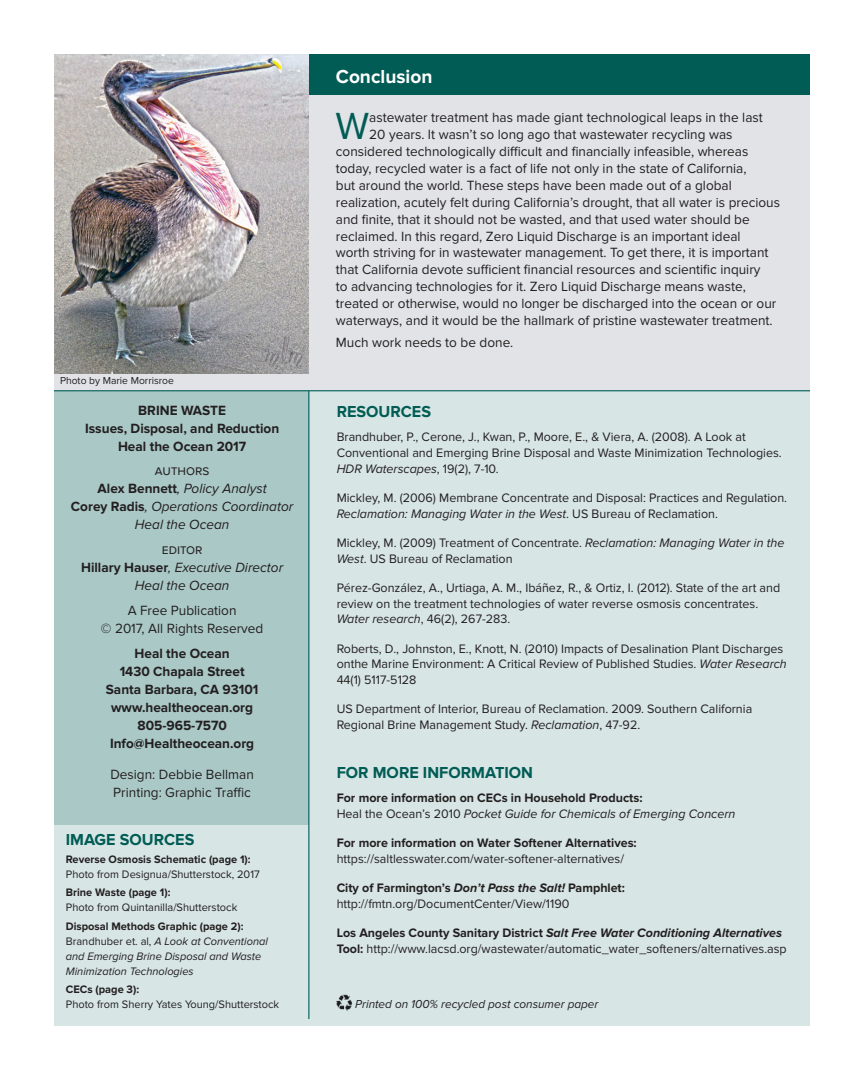
<style>
.page{position:relative;width:864px;height:1080px;background:#fff}
.page>*{position:absolute;margin:0;border:0;box-sizing:border-box;transform-origin:0 0}
.body_brine{font:39.15px "Proxima Nova";color:#005c55}
.titles{font:700 19.5px "Proxima Nova";color:#fff}
.body_brine-2{font:700 16.5px "Proxima Nova";color:#005c55}
.body_brine-3{font:13.8px "Proxima Nova";color:#231f20}
.body_brine-4{font:700 13.8px "Proxima Nova";color:#231f20}
.body_brine-5{font:italic 13.8px "Proxima Nova";color:#231f20}
.body_brine-6{font:12.75px/15.8px "Proxima Nova";color:#231f20}
.body_brine-7{font:700 12.75px/15.8px "Proxima Nova";color:#231f20}
.body_brine-8{font:italic 12px "Proxima Nova";color:#231f20}
.body_brine-9{font:11.25px "Proxima Nova";color:#231f20}
.body_brine-10{font:700 11.25px "Proxima Nova";color:#231f20}
.body_brine-11{font:italic 11.25px/15px "Proxima Nova";color:#231f20}
.body_brine-12{font:10.5px "Proxima Nova";color:#231f20}
.s1{font-weight:700;font-style:normal}
.s2{font-style:normal}
.s3{font-style:italic}
.s4{font-weight:400}
.s5{font-weight:400;font-style:italic}
.s6{font-weight:700}
.s7{font-weight:700;font-style:italic}
</style>
<div class="page">
<div style="left:54px;top:54px;width:756px;height:373px;background:#e1e3e6"></div>
<div style="left:54px;top:391px;width:756px;height:635px;background:#d7e5e4"></div>
<div style="left:309px;top:54px;width:501px;height:40px;background:#005c55"></div>
<img style="left:55px;top:54px;width:254px;height:320px">
<div style="left:55px;top:391px;width:254px;height:433px;background:#aac8c6"></div>
<hr style="left:54px;top:390px;width:756px;height:1px;background:#005c55">
<hr style="left:308px;top:391px;width:1px;height:628px;background:#005c55">
<img style="left:336px;top:995px;width:16px;height:16px">
<p class="body_brine-12" style="left:60px;top:375px;width:115px">Photo by Marie Morrisroe</p>
<p class="body_brine-4" style="left:138px;top:402px;width:89px">BRINE WASTE</p>
<p class="body_brine-4" style="left:85px;top:420px;width:196px">Issues, Disposal, and Reduction</p>
<p class="body_brine-4" style="left:118px;top:438px;width:130px">Heal the Ocean 2017</p>
<p class="body_brine-3" style="left:155px;top:463px;width:56px">authors</p>
<p class="body_brine-5" style="left:98px;top:481px;width:171px"><span class="s1">Alex Bennett</span>, Policy Analyst</p>
<p class="body_brine-5" style="left:71px;top:499px;width:224px"><span class="s1">Corey Radis</span>, Operations Coordinator</p>
<p class="body_brine-5" style="left:135px;top:517px;width:96px">Heal the Ocean</p>
<p class="body_brine-3" style="left:162px;top:542px;width:42px">editor</p>
<p class="body_brine-5" style="left:81px;top:560px;width:204px"><span class="s1">Hillary Hauser</span>, Executive Director</p>
<p class="body_brine-5" style="left:135px;top:578px;width:96px">Heal the Ocean</p>
<p class="body_brine-3" style="left:128px;top:602px;width:110px">A Free Publication</p>
<p class="body_brine-3" style="left:101px;top:620px;width:164px">© 2017, All Rights Reserved</p>
<p class="body_brine-4" style="left:135px;top:645px;width:97px">Heal the Ocean</p>
<p class="body_brine-4" style="left:120px;top:663px;width:126px">1430 Chapala Street</p>
<p class="body_brine-4" style="left:106px;top:681px;width:154px">Santa Barbara, CA 93101</p>
<p class="body_brine-4" style="left:111px;top:699px;width:144px">www.healtheocean.org</p>
<p class="body_brine-4" style="left:137px;top:717px;width:91px">805-965-7570</p>
<p class="body_brine-4" style="left:110px;top:735px;width:146px">Info@Healtheocean.org</p>
<p class="body_brine-3" style="left:110px;top:767px;width:145px">Design: Debbie Bellman</p>
<p class="body_brine-3" style="left:113px;top:785px;width:139px">Printing: Graphic Traffic</p>
<p class="body_brine-2" style="left:66px;top:830px;width:130px">IMAGE SOURCES</p>
<p class="body_brine-10" style="left:66px;top:853px;width:186px">Reverse Osmosis Schematic (page 1):</p>
<p class="body_brine-9" style="left:66px;top:868px;width:195px">Photo from Designua/Shutterstock, 2017</p>
<p class="body_brine-10" style="left:66px;top:886px;width:106px">Brine Waste (page 1):</p>
<p class="body_brine-9" style="left:66px;top:901px;width:173px">Photo from Quintanilla/Shutterstock</p>
<p class="body_brine-10" style="left:66px;top:919px;width:179px">Disposal Methods Graphic (page 2):</p>
<p class="body_brine-11" style="left:66px;top:934px;width:204px"><span class="s2">Brandhuber et. al,</span> A Look at Conventional and Emerging Brine Disposal and Waste<br>Minimization Technologies</p>
<p class="body_brine-10" style="left:66px;top:983px;width:75px">CECs (page 3):</p>
<p class="body_brine-9" style="left:66px;top:998px;width:215px">Photo from Sherry Yates Young/Shutterstock</p>
<p class="titles" style="left:336px;top:65px;width:98px">Conclusion</p>
<p class="body_brine" style="left:335px;top:104px;width:35px">W</p>
<p class="body_brine-3" style="left:369px;top:110px;width:395px">astewater treatment has made giant technological leaps in the last</p>
<p class="body_brine-3" style="left:369px;top:127px;width:365px">20 years. It wasn’t so long ago that wastewater recycling was</p>
<p class="body_brine-3" style="left:336px;top:144px;width:414px">considered technologically difficult and financially infeasible, whereas</p>
<p class="body_brine-3" style="left:336px;top:161px;width:412px">today, recycled water is a fact of life not only in the state of California,</p>
<p class="body_brine-3" style="left:336px;top:177px;width:397px">but around the world. These steps have been made out of a global</p>
<p class="body_brine-3" style="left:336px;top:194px;width:446px">realization, acutely felt during California’s drought, that all water is precious</p>
<p class="body_brine-3" style="left:336px;top:211px;width:415px">and finite, that it should not be wasted, and that used water should be</p>
<p class="body_brine-3" style="left:336px;top:228px;width:406px">reclaimed. In this regard, Zero Liquid Discharge is an important ideal</p>
<p class="body_brine-3" style="left:336px;top:245px;width:434px">worth striving for in wastewater management. To get there, it is important</p>
<p class="body_brine-3" style="left:336px;top:262px;width:426px">that California devote sufficient financial resources and scientific inquiry</p>
<p class="body_brine-3" style="left:336px;top:279px;width:411px">to advancing technologies for it. Zero Liquid Discharge means waste,</p>
<p class="body_brine-3" style="left:336px;top:296px;width:442px">treated or otherwise, would no longer be discharged into the ocean or our</p>
<p class="body_brine-3" style="left:336px;top:312px;width:438px">waterways, and it would be the hallmark of pristine wastewater treatment.</p>
<p class="body_brine-3" style="left:336px;top:335px;width:179px">Much work needs to be done.</p>
<p class="body_brine-2" style="left:337px;top:402px;width:96px">RESOURCES</p>
<p class="body_brine-6" style="left:337px;top:429px;width:447px">Brandhuber, P., Cerone, J., Kwan, P., Moore, E., &amp; Viera, A. (2008). A Look at<br>Conventional and Emerging Brine Disposal and Waste Minimization Technologies.<br><span class="s3">HDR Waterscapes</span>, 19(2), 7-10.</p>
<p class="body_brine-6" style="left:337px;top:490px;width:452px">Mickley, M. (2006) Membrane Concentrate and Disposal: Practices and Regulation.<br><span class="s3">Reclamation: Managing Water in the West</span>. US Bureau of Reclamation.</p>
<p class="body_brine-6" style="left:337px;top:535px;width:449px">Mickley, M. (2009) Treatment of Concentrate. <span class="s3">Reclamation: Managing Water in the<br>West</span>. US Bureau of Reclamation</p>
<p class="body_brine-6" style="left:337px;top:580px;width:445px">Pérez-González, A., Urtiaga, A. M., Ibáñez, R., &amp; Ortiz, I. (2012). State of the art and review on the treatment technologies of water reverse osmosis concentrates.<br><span class="s3">Water research</span>, 46(2), 267-283.</p>
<p class="body_brine-6" style="left:337px;top:641px;width:452px">Roberts, D., Johnston, E., Knott, N. (2010) Impacts of Desalination Plant Discharges onthe Marine Environment: A Critical Review of Published Studies. <span class="s3">Water Research<br></span>44(1) 5117-5128</p>
<p class="body_brine-6" style="left:337px;top:701px;width:417px">US Department of Interior, Bureau of Reclamation. 2009. Southern California<br>Regional Brine Management Study. <span class="s3">Reclamation</span>, 47-92.</p>
<p class="body_brine-2" style="left:337px;top:763px;width:198px">FOR MORE INFORMATION</p>
<p class="body_brine-7" style="left:337px;top:790px;width:400px">For more information on CECs in Household Products:<br><span class="s4">Heal the Ocean’s 2010</span> <span class="s5">Pocket Guide for Chemicals of Emerging Concern</span></p>
<p class="body_brine-6" style="left:337px;top:835px;width:302px"><span class="s6">For more information on Water Softener Alternatives: </span>https://saltlesswater.com/water-softener-alternatives/</p>
<p class="body_brine-6" style="left:337px;top:880px;width:290px"><span class="s6">City of Farmington’s</span> <span class="s7">Don’t Pass the Salt!</span> <span class="s6">Pamphlet: </span>http://fmtn.org/DocumentCenter/View/1190</p>
<p class="body_brine-6" style="left:337px;top:925px;width:452px"><span class="s6">Los Angeles County Sanitary District</span> <span class="s7">Salt Free Water Conditioning Alternatives<br></span><span class="s6">Tool:</span> http://www.lacsd.org/wastewater/automatic_water_softeners/alternatives.asp</p>
<p class="body_brine-8" style="left:355px;top:997px;width:245px">Printed on 100% recycled post consumer paper</p>
</div>
